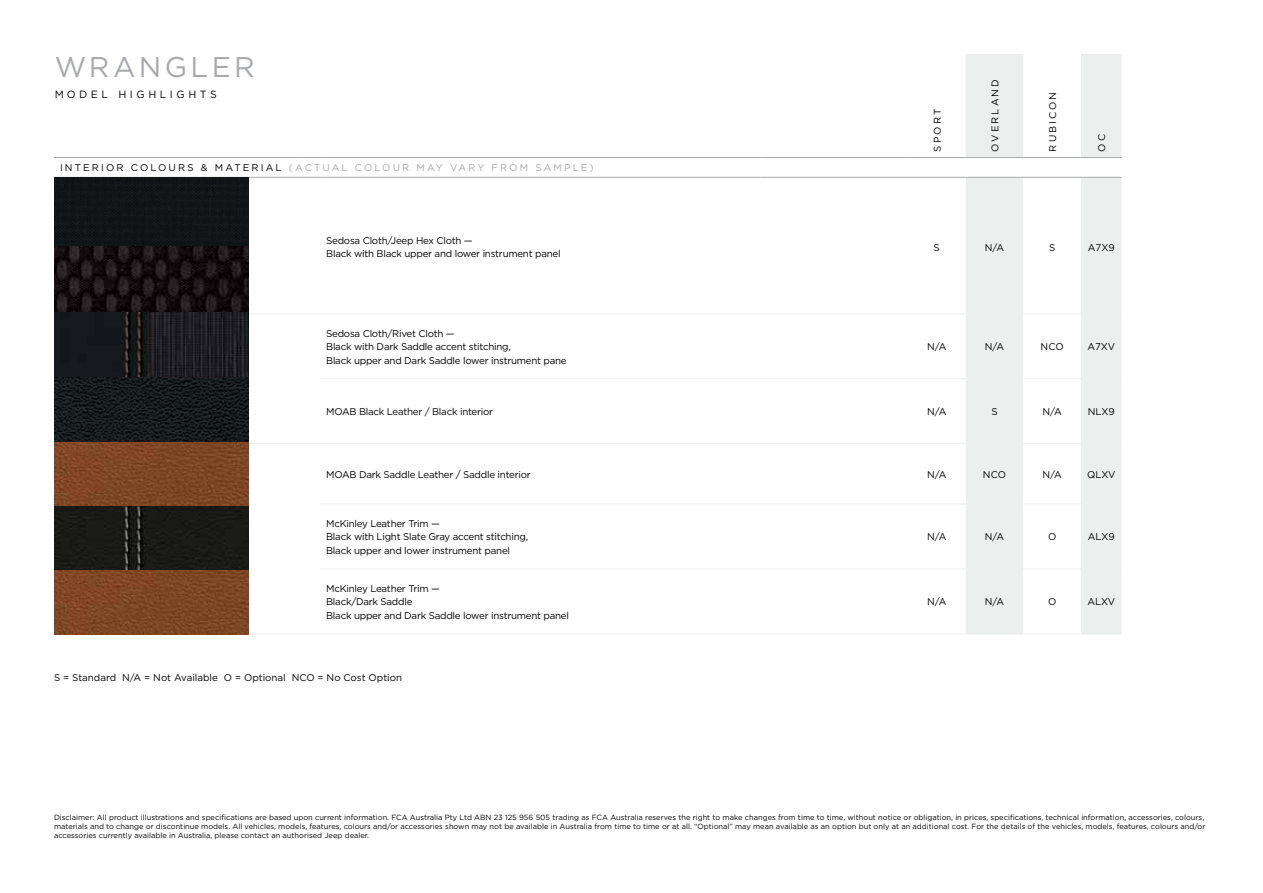
<style>
.page{position:relative;width:1263px;height:893px;background:#fff}
.page>*{position:absolute;margin:0;border:0;box-sizing:border-box;transform-origin:0 0}
.t1{font:28.5px "Gotham";letter-spacing:.12em;color:#a7a9ac}
.t2{font:10.5px "Gotham";letter-spacing:.34em;color:#000}
.t3{font:9.75px/13.5px "Gotham";letter-spacing:-.025em;color:#000}
.t4{font:9.75px "Gotham";letter-spacing:.22em;color:#a7a9ac}
.t5{font:9.75px "Gotham";color:#000}
.t6{font:9.75px "Gotham";letter-spacing:.21em;color:#000}
.t7{font:7.5px/9.3px "Gotham";color:#000}
.s1{color:#000}
</style>
<div class="page">
<svg style="left:965px;top:54px;width:156px;height:580px;fill:#edeeee"></svg>
<svg style="left:965px;top:178px;width:116px;height:456px"></svg>
<hr style="left:54px;top:157px;width:244px;height:1px;background:#a7a9ac">
<svg style="left:298px;top:157px;width:22px;height:1px"></svg>
<hr style="left:965px;top:157px;width:58px;height:1px;background:#a7a9ac">
<hr style="left:908px;top:157px;width:57px;height:1px;background:#a7a9ac">
<hr style="left:1023px;top:157px;width:58px;height:1px;background:#a7a9ac">
<hr style="left:54px;top:634px;width:244px;height:1px;background:#edeeee">
<svg style="left:298px;top:634px;width:22px;height:1px"></svg>
<hr style="left:760px;top:313px;width:148px;height:1px;background:#edeeee">
<hr style="left:760px;top:378px;width:148px;height:1px;background:#edeeee">
<hr style="left:760px;top:443px;width:148px;height:1px;background:#edeeee">
<hr style="left:760px;top:504px;width:148px;height:1px;background:#edeeee">
<hr style="left:760px;top:569px;width:148px;height:1px;background:#edeeee">
<hr style="left:760px;top:634px;width:148px;height:1px;background:#edeeee">
<hr style="left:908px;top:177px;width:57px;height:1px;background:#a7a9ac">
<hr style="left:1023px;top:177px;width:58px;height:1px;background:#a7a9ac">
<hr style="left:908px;top:313px;width:57px;height:1px;background:#edeeee">
<hr style="left:1023px;top:313px;width:58px;height:1px;background:#edeeee">
<hr style="left:908px;top:378px;width:57px;height:1px;background:#edeeee">
<hr style="left:1023px;top:378px;width:58px;height:1px;background:#edeeee">
<hr style="left:908px;top:443px;width:57px;height:1px;background:#edeeee">
<hr style="left:1023px;top:443px;width:58px;height:1px;background:#edeeee">
<hr style="left:908px;top:504px;width:57px;height:1px;background:#edeeee">
<hr style="left:1023px;top:504px;width:58px;height:1px;background:#edeeee">
<hr style="left:908px;top:569px;width:57px;height:1px;background:#edeeee">
<hr style="left:1023px;top:569px;width:58px;height:1px;background:#edeeee">
<hr style="left:1023px;top:634px;width:58px;height:1px;background:#edeeee">
<hr style="left:908px;top:634px;width:57px;height:1px;background:#edeeee">
<hr style="left:965px;top:634px;width:58px;height:1px;background:#edeeee">
<hr style="left:965px;top:177px;width:58px;height:1px;background:#a7a9ac">
<hr style="left:965px;top:313px;width:58px;height:1px;background:#edeeee">
<hr style="left:965px;top:378px;width:58px;height:1px;background:#edeeee">
<hr style="left:965px;top:443px;width:58px;height:1px;background:#edeeee">
<hr style="left:965px;top:504px;width:58px;height:1px;background:#edeeee">
<hr style="left:965px;top:569px;width:58px;height:1px;background:#edeeee">
<hr style="left:760px;top:177px;width:148px;height:1px;background:#a7a9ac">
<hr style="left:320px;top:504px;width:440px;height:1px;background:#edeeee">
<hr style="left:320px;top:569px;width:440px;height:1px;background:#edeeee">
<hr style="left:320px;top:634px;width:440px;height:1px;background:#edeeee">
<hr style="left:320px;top:443px;width:440px;height:1px;background:#edeeee">
<hr style="left:320px;top:177px;width:440px;height:1px;background:#a7a9ac">
<hr style="left:54px;top:177px;width:244px;height:1px;background:#a7a9ac">
<svg style="left:298px;top:177px;width:22px;height:1px"></svg>
<hr style="left:760px;top:157px;width:148px;height:1px;background:#a7a9ac">
<hr style="left:320px;top:157px;width:440px;height:1px;background:#a7a9ac">
<hr style="left:54px;top:313px;width:244px;height:1px;background:#edeeee">
<svg style="left:298px;top:313px;width:22px;height:1px"></svg>
<hr style="left:54px;top:443px;width:244px;height:1px;background:#edeeee">
<svg style="left:298px;top:443px;width:22px;height:1px"></svg>
<hr style="left:320px;top:313px;width:440px;height:1px;background:#edeeee">
<hr style="left:320px;top:378px;width:440px;height:1px;background:#edeeee">
<hr style="left:1081px;top:157px;width:40px;height:1px;background:#a7a9ac">
<hr style="left:1081px;top:177px;width:40px;height:1px;background:#a7a9ac">
<hr style="left:1081px;top:313px;width:40px;height:1px;background:#edeeee">
<hr style="left:1081px;top:378px;width:40px;height:1px;background:#edeeee">
<hr style="left:1081px;top:443px;width:40px;height:1px;background:#edeeee">
<hr style="left:1081px;top:504px;width:40px;height:1px;background:#edeeee">
<hr style="left:1081px;top:569px;width:40px;height:1px;background:#edeeee">
<hr style="left:1081px;top:634px;width:40px;height:1px;background:#edeeee">
<img style="left:54px;top:178px;width:194px;height:456px">
<h1 class="t1" style="left:54px;top:48px;width:202px">WRANGLER</h1>
<h2 class="t2" style="left:54px;top:87px;width:164px">MODEL HIGHLIGHTS</h2>
<h3 class="t4" style="left:60px;top:162px;width:535px"><span class="s1">INTE RIOR COLOURS &amp; MATE RIAL</span> (ACTUAL COLOUR MAY VARY FROM SAMP LE )</h3>
<h3 class="t3" style="left:930px;top:152px;width:44px;rotate:-90deg">SP ORT</h3>
<h3 class="t3" style="left:988px;top:152px;width:72px;rotate:-90deg">overland</h3>
<h3 class="t6" style="left:1046px;top:152px;width:61px;rotate:-90deg">RUBICON</h3>
<h3 class="t3" style="left:1095px;top:152px;width:19px;rotate:-90deg">OC</h3>
<h3 class="t3" style="left:326px;top:233px;width:236px">Sedosa Cloth/Jeep Hex Cloth —<br>Black with Black upper and lower instrument panel</h3>
<h3 class="t3" style="left:934px;top:240px;width:8px">S</h3>
<h3 class="t3" style="left:985px;top:240px;width:21px">N/A</h3>
<h3 class="t3" style="left:1049px;top:240px;width:8px">S</h3>
<h3 class="t3" style="left:1088px;top:240px;width:28px">A7X9</h3>
<h3 class="t3" style="left:326px;top:326px;width:242px">Sedosa Cloth/Rivet Cloth —<br>Black with Dark Saddle accent stitching,<br>Black upper and Dark Saddle lower instrument pane</h3>
<h3 class="t3" style="left:927px;top:340px;width:21px">N/A</h3>
<h3 class="t3" style="left:985px;top:340px;width:21px">N/A</h3>
<h3 class="t3" style="left:1040px;top:340px;width:25px">NCO</h3>
<h3 class="t3" style="left:1087px;top:340px;width:29px">A7XV</h3>
<h3 class="t3" style="left:326px;top:405px;width:168px">MOAB Black Leather / Black interior</h3>
<h3 class="t3" style="left:927px;top:405px;width:21px">N/A</h3>
<h3 class="t3" style="left:991px;top:405px;width:8px">S</h3>
<h3 class="t3" style="left:1042px;top:405px;width:21px">N/A</h3>
<h3 class="t3" style="left:1088px;top:405px;width:29px">NLX9</h3>
<h3 class="t3" style="left:326px;top:467px;width:206px">MOAB Dark Saddle Leather / Saddle interior</h3>
<h3 class="t3" style="left:927px;top:467px;width:21px">N/A</h3>
<h3 class="t3" style="left:983px;top:467px;width:25px">NCO</h3>
<h3 class="t3" style="left:1042px;top:467px;width:21px">N/A</h3>
<h3 class="t3" style="left:1087px;top:467px;width:30px">QLXV</h3>
<h3 class="t3" style="left:326px;top:516px;width:203px">McKinley Leather Trim —<br>Black with Light Slate Gray accent stitching,<br>Black upper and lower instrument panel</h3>
<h3 class="t3" style="left:326px;top:582px;width:244px">McKinley Leather Trim —<br>Black/Dark Saddle<br>Black upper and Dark Saddle lower instrument panel</h3>
<h3 class="t5" style="left:54px;top:671px;width:350px">S = Standard N/A = Not Available O = Optional NCO = No Cost Option</h3>
<h3 class="t3" style="left:927px;top:530px;width:21px">N/A</h3>
<h3 class="t3" style="left:985px;top:530px;width:21px">N/A</h3>
<h3 class="t3" style="left:1048px;top:530px;width:10px">O</h3>
<h3 class="t3" style="left:1088px;top:530px;width:29px">ALX9</h3>
<h3 class="t3" style="left:927px;top:595px;width:21px">N/A</h3>
<h3 class="t3" style="left:985px;top:595px;width:21px">N/A</h3>
<h3 class="t3" style="left:1048px;top:595px;width:10px">O</h3>
<h3 class="t3" style="left:1087px;top:595px;width:29px">ALXV</h3>
<p class="t7" style="left:54px;top:812px;width:1153px">Disclaimer: All product illustrations and specifications are based upon current information. FCA Australia Pty Ltd ABN 23 125 956 505 trading as FCA Australia reserves the right to make changes from time to time, without notice or obligation, in prices, specifications, technical information, accessories, colours, materials and to change or discontinue models. All vehicles, models, features, colours and/or accessories shown may not be available in Australia from time to time or at all. “Optional” may mean available as an option but only at an additional cost. For the details of the vehicles, models, features, colours and/or accessories currently available in Australia, please contact an authorised Jeep dealer.</p>
</div>
